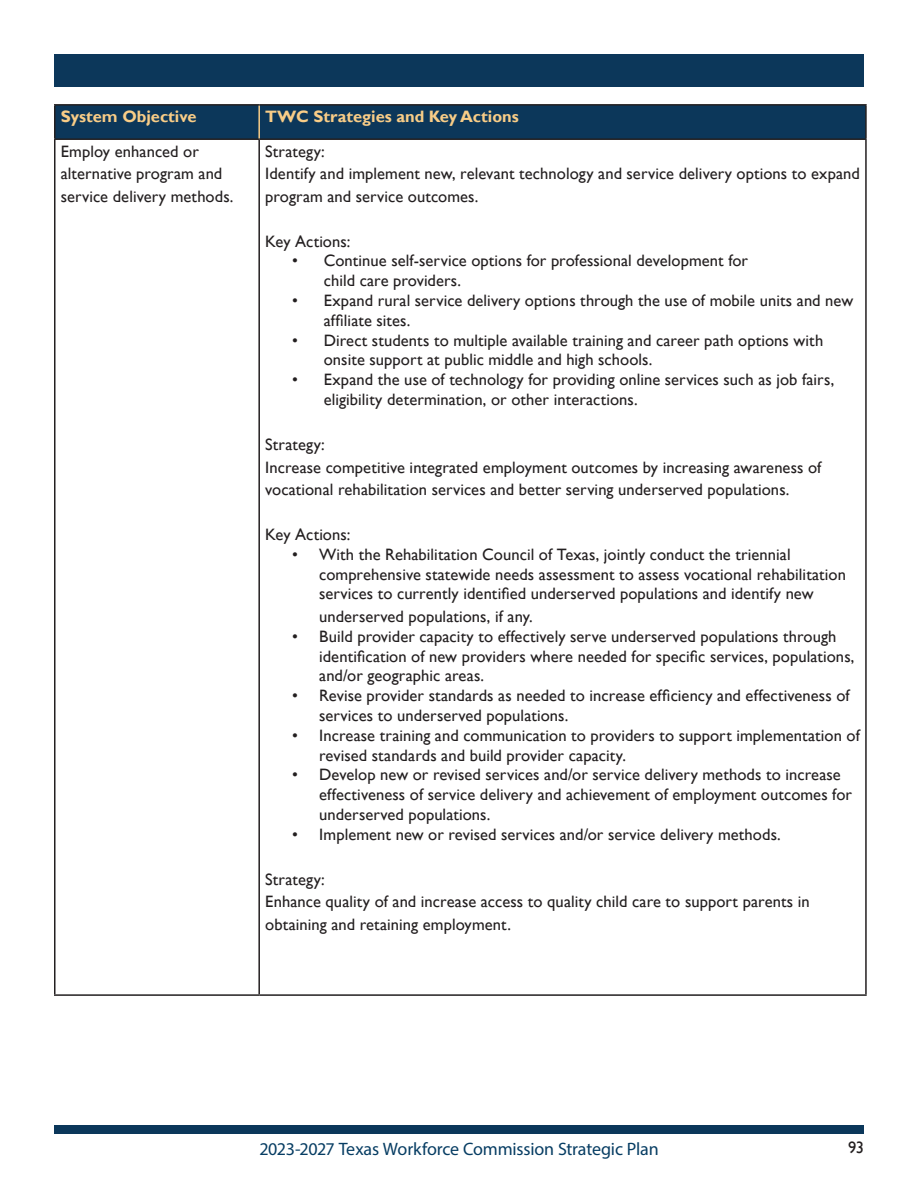
<style>
.page{position:relative;width:918px;height:1188px;background:#fff}
.page>*{position:absolute;margin:0;border:0;box-sizing:border-box;transform-origin:0 0}
.t1{font:18px "Myriad Pro";letter-spacing:-.01em;color:#073d63}
._11pt_Body_Text{font:16.5px/19.8px "Gill Sans";letter-spacing:.005em;color:#231f20}
.Table_Headers{font:700 16.5px "Gill Sans";color:#f9cd87}
</style>
<div class="page">
<div style="left:54px;top:54px;width:810px;height:33px;background:#0c375a"></div>
<div style="left:54px;top:1125px;width:810px;height:9px;background:#0b375a"></div>
<div style="left:56px;top:106px;width:809px;height:32px;background:#0c375a"></div>
<hr style="left:54px;top:104px;width:205px;height:2px;background:#231f20">
<hr style="left:54px;top:106px;width:2px;height:32px;background:#231f20">
<hr style="left:259px;top:104px;width:608px;height:2px;background:#231f20">
<hr style="left:865px;top:106px;width:2px;height:32px;background:#231f20">
<hr style="left:54px;top:138px;width:205px;height:2px;background:#231f20">
<hr style="left:54px;top:140px;width:2px;height:854px;background:#231f20">
<hr style="left:259px;top:138px;width:608px;height:2px;background:#231f20">
<hr style="left:258px;top:140px;width:2px;height:854px;background:#231f20">
<hr style="left:865px;top:140px;width:2px;height:854px;background:#231f20">
<hr style="left:54px;top:994px;width:205px;height:2px;background:#231f20">
<hr style="left:259px;top:994px;width:608px;height:2px;background:#231f20">
<hr style="left:258px;top:106px;width:2px;height:32px;background:#f9cd87">
<p class="Table_Headers" style="left:61px;top:107px;width:137px">System Objective</p>
<p class="Table_Headers" style="left:265px;top:107px;width:255px">TWC Strategies and Key Actions</p>
<p class="_11pt_Body_Text" style="left:61px;top:140px;width:174px;line-height:22.5px">Employ enhanced or alternative program and service delivery methods.</p>
<p class="_11pt_Body_Text" style="left:265px;top:141px;width:61px">Strategy:</p>
<p class="_11pt_Body_Text" style="left:265px;top:163px;width:596px;line-height:22.5px">Identify and implement new, relevant technology and service delivery options to expand program and service outcomes.</p>
<p class="_11pt_Body_Text" style="left:265px;top:231px;width:87px">Key Actions:</p>
<p class="_11pt_Body_Text" style="left:324px;top:251px;width:426px;text-indent:-32px">• Continue self-service options for professional development for child care providers.</p>
<p class="_11pt_Body_Text" style="left:324px;top:291px;width:531px;text-indent:-32px">• Expand rural service delivery options through the use of mobile units and new affiliate sites.</p>
<p class="_11pt_Body_Text" style="left:324px;top:330px;width:501px;text-indent:-32px">• Direct students to multiple available training and career path options with onsite support at public middle and high schools.</p>
<p class="_11pt_Body_Text" style="left:324px;top:370px;width:512px;text-indent:-32px">• Expand the use of technology for providing online services such as job fairs, eligibility determination, or other interactions.</p>
<p class="_11pt_Body_Text" style="left:265px;top:435px;width:61px">Strategy:</p>
<p class="_11pt_Body_Text" style="left:265px;top:456px;width:558px;line-height:22.5px">Increase competitive integrated employment outcomes by increasing awareness of vocational rehabilitation services and better serving underserved populations.</p>
<p class="_11pt_Body_Text" style="left:265px;top:525px;width:87px">Key Actions:</p>
<p class="_11pt_Body_Text" style="left:319px;top:545px;width:528px;text-indent:-27px">• With the Rehabilitation Council of Texas, jointly conduct the triennial comprehensive statewide needs assessment to assess vocational rehabilitation services to currently identified underserved populations and identify new</p>
<p class="_11pt_Body_Text" style="left:319px;top:607px;width:215px">underserved populations, if any.</p>
<p class="_11pt_Body_Text" style="left:319px;top:627px;width:537px;text-indent:-27px">• Build provider capacity to effectively serve underserved populations through identification of new providers where needed for specific services, populations, and/or geographic areas.</p>
<p class="_11pt_Body_Text" style="left:319px;top:686px;width:532px;text-indent:-27px">• Revise provider standards as needed to increase efficiency and effectiveness of services to underserved populations.</p>
<p class="_11pt_Body_Text" style="left:319px;top:726px;width:542px;text-indent:-27px">• Increase training and communication to providers to support implementation of revised standards and build provider capacity.</p>
<p class="_11pt_Body_Text" style="left:319px;top:765px;width:534px;text-indent:-27px">• Develop new or revised services and/or service delivery methods to increase effectiveness of service delivery and achievement of employment outcomes for underserved populations.</p>
<p class="_11pt_Body_Text" style="left:292px;top:825px;width:490px">• Implement new or revised services and/or service delivery methods.</p>
<p class="_11pt_Body_Text" style="left:265px;top:870px;width:61px">Strategy:</p>
<p class="_11pt_Body_Text" style="left:265px;top:891px;width:546px;line-height:22.5px">Enhance quality of and increase access to quality child care to support parents in obtaining and retaining employment.</p>
<p class="t1" style="left:259px;top:1138px;width:401px">2023-2027 Texas Workforce Commission Strategic Plan</p>
<p class="_11pt_Body_Text" style="left:848px;top:1138px;width:17px">93</p>
</div>
